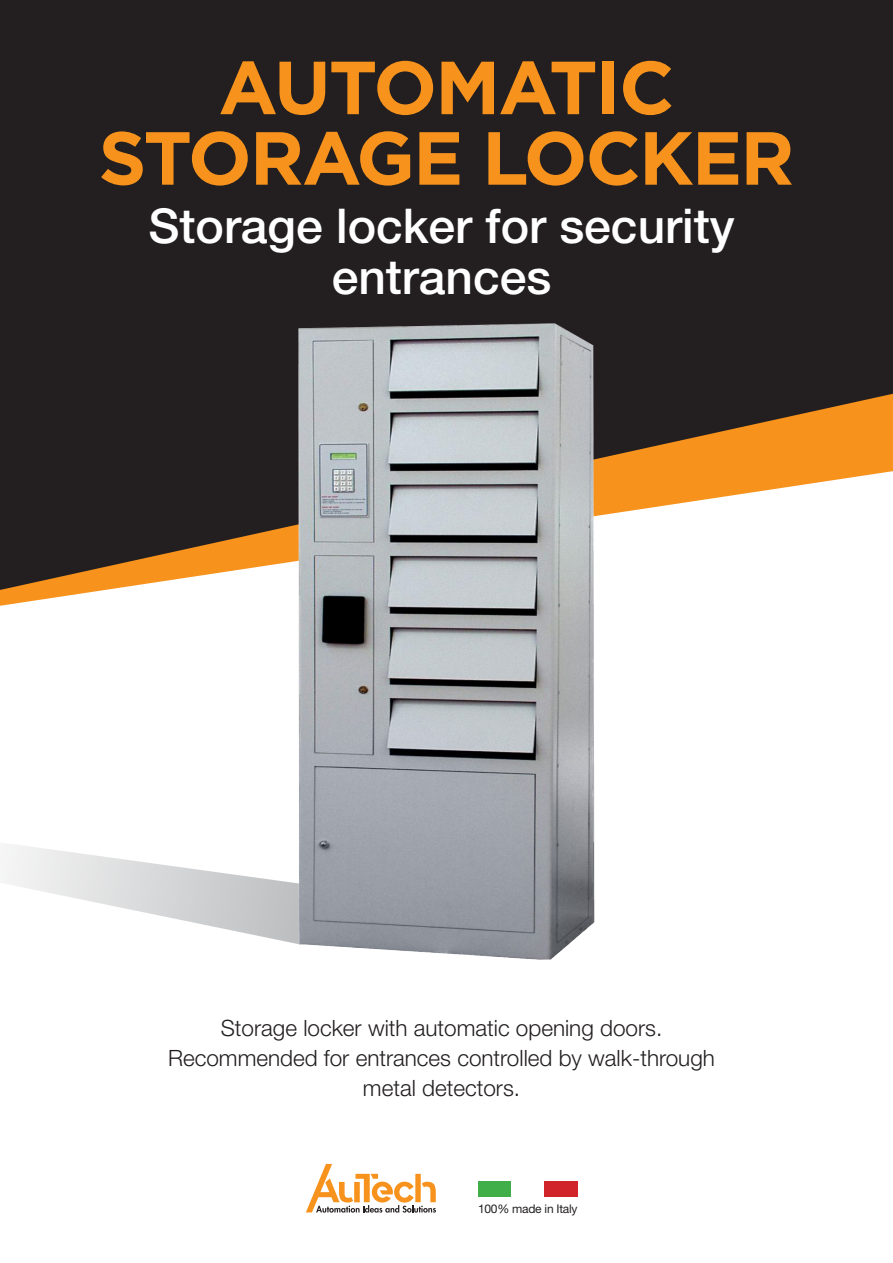
<style>
.page{position:relative;width:893px;height:1263px;background:#fff}
.page>*{position:absolute;margin:0;border:0;box-sizing:border-box;transform-origin:0 0}
.t1{font:700 75px/70.5px "Gotham";letter-spacing:-.025em;color:#f7931d;text-align:center}
.t2{font:500 48px/51px "Helvetica Neue LT Pro";color:#fff;text-align:center}
.t3{font:300 22.5px/30px "Helvetica Neue LT Pro";color:#231f20;text-align:center}
.t4{font:12px "Helvetica Neue LT Pro";letter-spacing:-.02em;color:#231f20}
</style>
<div class="page">
<svg style="left:0;top:0;width:893px;height:590px;background:#3e352f"></svg>
<svg style="left:306px;top:1164px;width:130px;height:48px"></svg>
<div style="left:478px;top:1182px;width:33px;height:15px;background:#40ae49"></div>
<div style="left:544px;top:1182px;width:34px;height:15px;background:#d1232a"></div>
<svg style="left:1px;top:844px;width:287px;height:98px"></svg>
<img style="left:288px;top:318px;width:317px;height:642px">
<p class="t1" style="left:98px;top:52px;width:697px">AUTOMATIC<br>STORAGE LOCKER</p>
<p class="t2" style="left:148px;top:200px;width:588px">Storage locker for security entrances</p>
<p class="t3" style="left:221px;top:1013px;width:443px">Storage locker with automatic opening doors.</p>
<p class="t3" style="left:168px;top:1043px;width:548px">Recommended for entrances controlled by walk-through metal detectors.</p>
<p class="t4" style="left:478px;top:1201px;width:101px">100% made in Italy</p>
</div>
